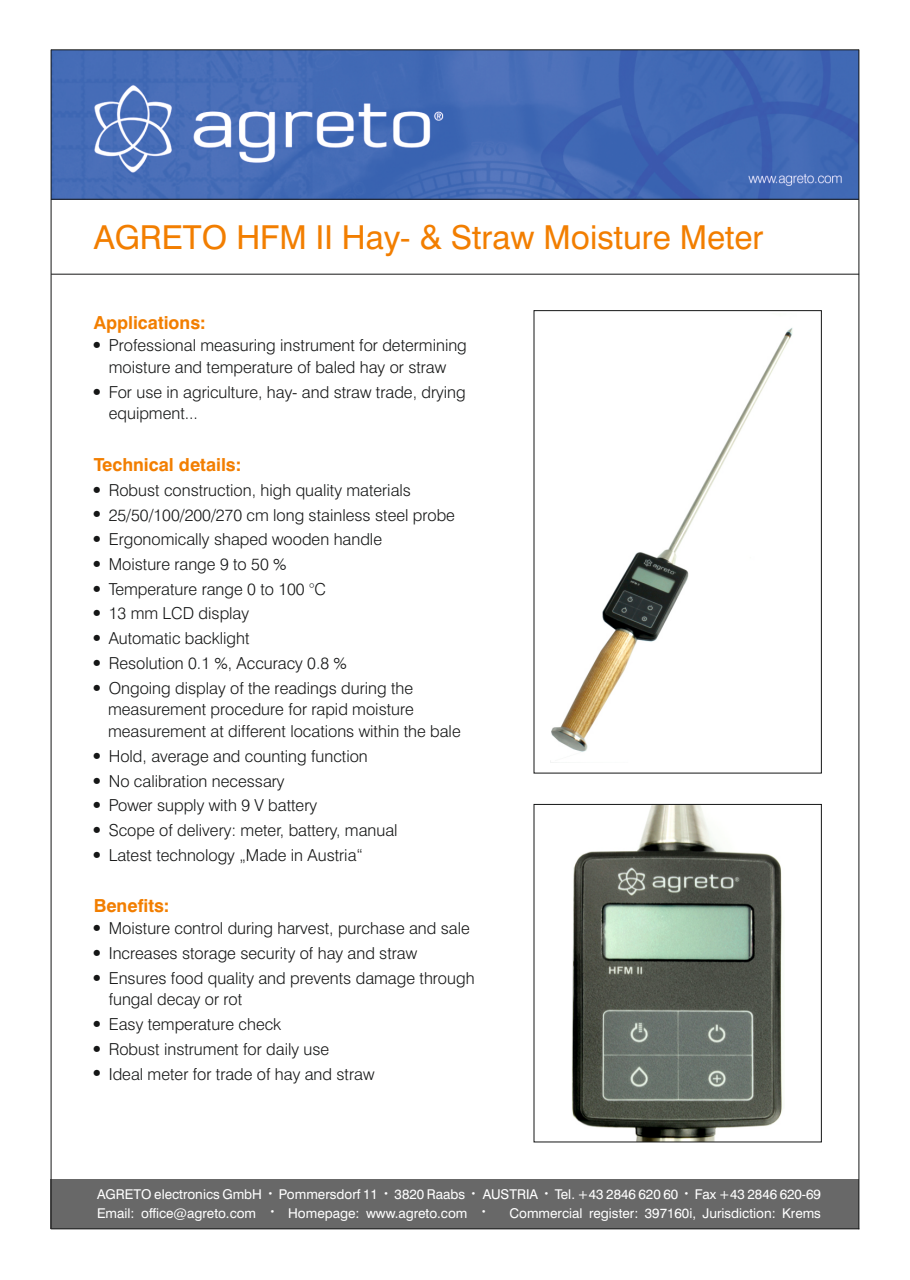
<style>
.page{position:relative;width:910px;height:1280px;background:#fff}
.page>*{position:absolute;margin:0;border:0;box-sizing:border-box;transform-origin:0 0}
.t1{font:33px "Swiss 721 BT";color:#f27e00}
.t2{font:700 18px "Swiss 721 BT";color:#f27e00}
.t3{font:300 16.5px/24.8px "Swiss 721 BT";color:#151616}
.t4{font:13.5px "Swiss 721 BT";color:#fff}
.t5{font:4.5px "Wingdings";color:#fff}
</style>
<div class="page">
<div style="left:51px;top:1179px;width:808px;height:50px;background:#686868"></div>
<img style="left:52px;top:50px;width:806px;height:149px">
<hr style="left:51px;top:50px;width:1px;height:1179px;background:#151616">
<hr style="left:858px;top:50px;width:1px;height:1179px;background:#151616">
<hr style="left:51px;top:199px;width:808px;height:1px;background:#151616">
<hr style="left:51px;top:274px;width:808px;height:1px;background:#151616">
<hr style="left:51px;top:1228px;width:808px;height:1px;background:#151616">
<hr style="left:51px;top:49px;width:808px;height:1px;background:#151616">
<div style="left:534px;top:310px;width:288px;height:463px;border:1px solid #151616"></div>
<img style="left:550px;top:328px;width:243px;height:434px">
<img style="left:572px;top:806px;width:210px;height:334px">
<div style="left:534px;top:804px;width:288px;height:338px;border:1px solid #151616"></div>
<h1 class="t1" style="left:94px;top:224px;width:671px">AGRETO HFM II Hay- &amp; Straw Moisture Meter</h1>
<p class="t2" style="left:94px;top:315px;width:113px">Applications:</p>
<p class="t3" style="left:109px;top:336px;width:360px;line-height:21.8px">Professional measuring instrument for determining moisture and temperature of baled hay or straw</p>
<p class="t3" style="left:109px;top:382px;width:358px;line-height:21.8px">For use in agriculture, hay- and straw trade, drying equipment...</p>
<p class="t2" style="left:94px;top:457px;width:149px">Technical details:</p>
<p class="t3" style="left:109px;top:479px;width:348px">Robust construction, high quality materials<br>25/50/100/200/270 cm long stainless steel probe<br>Ergonomically shaped wooden handle<br>Moisture range 9 to 50 %<br>Temperature range 0 to 100 °C<br>13 mm LCD display<br>Automatic backlight<br>Resolution 0.1 %, Accuracy 0.8 %<br>Ongoing display of the readings during the</p>
<p class="t3" style="left:108px;top:700px;width:354px;line-height:21.8px">measurement procedure for rapid moisture measurement at different locations within the bale</p>
<p class="t3" style="left:109px;top:745px;width:290px">Hold, average and counting function<br>No calibration necessary<br>Power supply with 9 V battery<br>Scope of delivery: meter, battery, manual Latest technology „Made in Austria“</p>
<p class="t2" style="left:94px;top:898px;width:77px">Benefits:</p>
<p class="t3" style="left:109px;top:917px;width:367px">Moisture control during harvest, purchase and sale<br>Increases storage security of hay and straw<br>Ensures food quality and prevents damage through</p>
<p class="t3" style="left:109px;top:989px;width:267px">fungal decay or rot<br>Easy temperature check<br>Robust instrument for daily use<br>Ideal meter for trade of hay and straw</p>
<p class="t4" style="left:97px;top:1189px;width:370px">AGRETO electronics GmbH Pommersdorf 11 3820 Raabs</p>
<p class="t4" style="left:483px;top:1189px;width:340px">AUSTRIA Tel. +43 2846 620 60 Fax +43 2846 620-69</p>
<p class="t5" style="left:271px;top:1210px;width:5px">●</p>
<p class="t5" style="left:482px;top:1210px;width:5px">●</p>
<p class="t5" style="left:269px;top:1191px;width:5px">●</p>
<p class="t5" style="left:385px;top:1191px;width:5px">●</p>
<p class="t5" style="left:472px;top:1191px;width:5px">●</p>
<p class="t5" style="left:545px;top:1191px;width:5px">●</p>
<p class="t5" style="left:685px;top:1191px;width:5px">●</p>
<p class="t4" style="left:97px;top:1207px;width:161px">Email: office@agreto.com</p>
<p class="t4" style="left:288px;top:1207px;width:181px">Homepage: www.agreto.com</p>
<p class="t4" style="left:510px;top:1207px;width:313px">Commercial register: 397160i, Jurisdiction: Krems</p>
</div>
